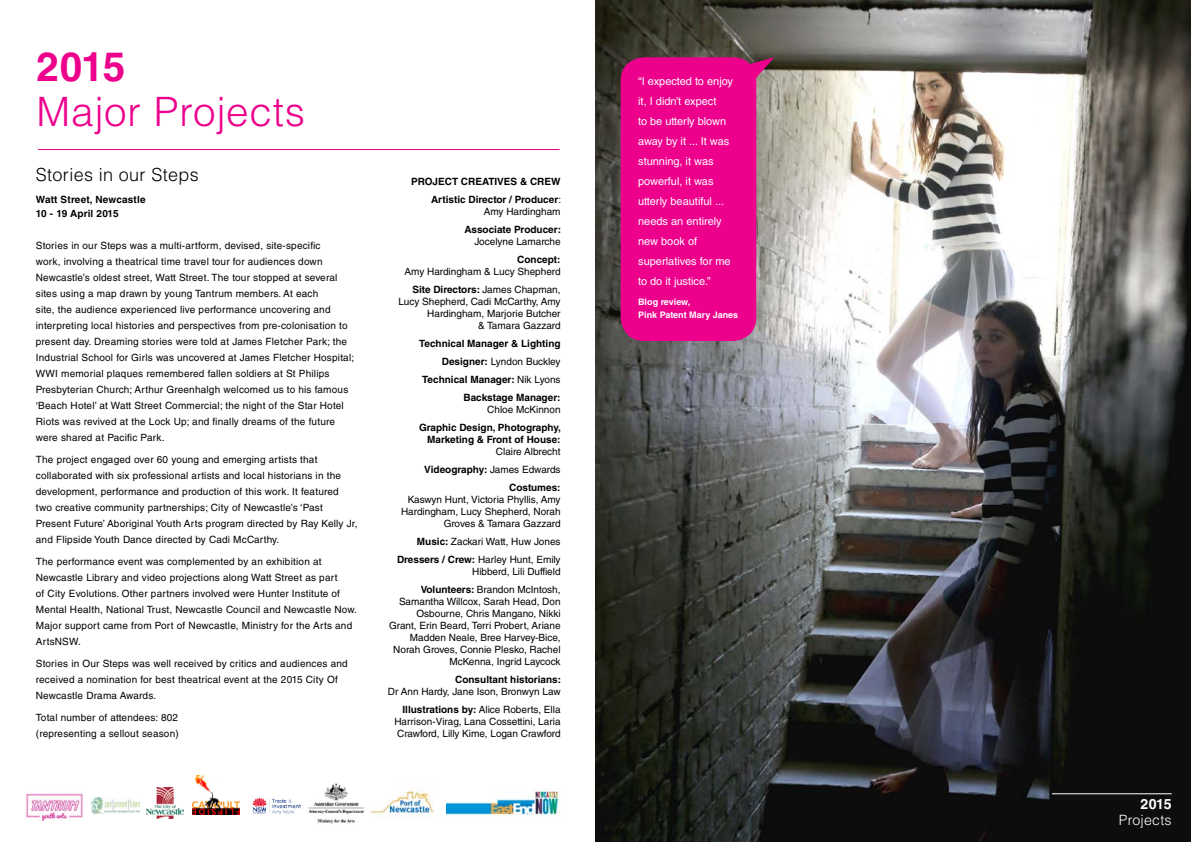
<style>
.page{position:relative;width:1191px;height:842px;background:#fff}
.page>*{position:absolute;margin:0;border:0;box-sizing:border-box;transform-origin:0 0}
.t1{font:300 40.5px "Helvetica LT Std";letter-spacing:.02em;color:#ec008c}
.t2{font:700 40.5px "Helvetica LT Std";color:#ec008c}
.t3{font:300 18px "Helvetica LT Std";letter-spacing:.02em;color:#000}
.t4{font:300 14.2px "Helvetica LT Std";letter-spacing:.02em;color:#fff}
.t5{font:700 14.2px "Helvetica LT Std";color:#fff}
.t6{font:11px/20px "Helvetica LT Std";color:#fff}
.t7{font:10px/16px "Helvetica LT Std";letter-spacing:.02em;color:#000}
.t8{font:10px/12px "Helvetica LT Std";color:#000;text-align:right}
.t9{font:700 10px/18px "Helvetica LT Std";color:#000;text-align:right}
.t10{font:700 10px/14px "Helvetica LT Std";letter-spacing:.02em;color:#000}
.t11{font:700 9px/13px "Helvetica LT Std";color:#fff}
.s1{font-weight:400}
.s2{font-weight:700}
</style>
<div class="page">
<hr style="left:38px;top:149px;width:521px;height:1px;background:#ec008c">
<img style="left:595px;top:0;width:596px;height:842px">
<hr style="left:1052px;top:794px;width:119px;height:1px;background:#fff">
<img style="left:25px;top:793px;width:58px;height:28px">
<img style="left:253px;top:797px;width:47px;height:16px">
<img style="left:91px;top:798px;width:48px;height:16px">
<img style="left:192px;top:776px;width:48px;height:38px">
<img style="left:370px;top:783px;width:64px;height:35px">
<img style="left:446px;top:789px;width:114px;height:28px">
<img style="left:308px;top:783px;width:56px;height:41px">
<img style="left:147px;top:787px;width:37px;height:32px">
<div style="left:620px;top:57px;width:136px;height:284px;background:#ec008c;border-radius:24px"></div>
<svg style="left:742px;top:57px;width:32px;height:26px"></svg>
<h1 class="t2" style="left:37px;top:42px;width:90px">2015</h1>
<h1 class="t1" style="left:37px;top:86px;width:270px">Major Projects</h1>
<h2 class="t3" style="left:36px;top:164px;width:164px">Stories in our Steps</h2>
<p class="t10" style="left:36px;top:192px;width:111px">Watt Street, Newcastle<br>10 - 19 April 2015</p>
<p class="t7" style="left:36px;top:238px;width:320px">Stories in our Steps was a multi-artform, devised, site-specific<br>work, involving a theatrical time travel tour for audiences down Newcastle’s oldest street, Watt Street. The tour stopped at several sites using a map drawn by young Tantrum members. At each<br>site, the audience experienced live performance uncovering and interpreting local histories and perspectives from pre-colonisation to present day. Dreaming stories were told at James Fletcher Park; the Industrial School for Girls was uncovered at James Fletcher Hospital; WWI memorial plaques remembered fallen soldiers at St Philips Presbyterian Church; Arthur Greenhalgh welcomed us to his famous ‘Beach Hotel’ at Watt Street Commercial; the night of the Star Hotel Riots was revived at the Lock Up; and finally dreams of the future were shared at Pacific Park.</p>
<p class="t7" style="left:36px;top:452px;width:323px">The project engaged over 60 young and emerging artists that collaborated with six professional artists and local historians in the development, performance and production of this work. It featured<br>two creative community partnerships; City of Newcastle’s ‘Past Present Future’ Aboriginal Youth Arts program directed by Ray Kelly Jr, and Flipside Youth Dance directed by Cadi McCarthy.</p>
<p class="t7" style="left:36px;top:554px;width:323px">The performance event was complemented by an exhibition at Newcastle Library and video projections along Watt Street as part<br>of City Evolutions. Other partners involved were Hunter Institute of Mental Health, National Trust, Newcastle Council and Newcastle Now.<br>Major support came from Port of Newcastle, Ministry for the Arts and ArtsNSW.</p>
<p class="t7" style="left:36px;top:656px;width:313px">Stories in Our Steps was well received by critics and audiences and received a nomination for best theatrical event at the 2015 City Of<br>Newcastle Drama Awards.</p>
<p class="t7" style="left:36px;top:710px;width:144px">Total number of attendees: 802 (representing a sellout season)</p>
<p class="t9" style="left:411px;top:172px;width:151px">PROJECT CREATIVES &amp; CREW<br>Artistic Director / Producer<span class="s1">:</span></p>
<p class="t8" style="left:484px;top:205px;width:78px">Amy Hardingham</p>
<p class="t9" style="left:464px;top:220px;width:98px">Associate Producer:</p>
<p class="t8" style="left:474px;top:235px;width:88px">Jocelyne Lamarche</p>
<p class="t9" style="left:517px;top:250px;width:45px">Concept:</p>
<p class="t8" style="left:404px;top:262px;width:158px;line-height:18px">Amy Hardingham &amp; Lucy Shepherd<br><span class="s2">Site Directors:</span> James Chapman,</p>
<p class="t8" style="left:398px;top:295px;width:164px">Lucy Shepherd, Cadi McCarthy, Amy<br>Hardingham, Marjorie Butcher<br>&amp; Tamara Gazzard</p>
<p class="t9" style="left:419px;top:334px;width:143px">Technical Manager &amp; Lighting<br>Designer: <span class="s1">Lyndon Buckley<br></span>Technical Manager: <span class="s1">Nik Lyons<br></span>Backstage Manager:</p>
<p class="t8" style="left:487px;top:403px;width:75px">Chloe McKinnon</p>
<p class="t9" style="left:419px;top:421px;width:143px;line-height:12px">Graphic Design, Photography,<br>Marketing &amp; Front of House:</p>
<p class="t8" style="left:424px;top:442px;width:138px;line-height:18px">Claire Albrecht<br><span class="s2">Videography:</span> James Edwards<br><span class="s2">Costumes:</span></p>
<p class="t8" style="left:401px;top:493px;width:161px">Kaswyn Hunt, Victoria Phyllis, Amy<br>Hardingham, Lucy Shepherd, Norah<br>Groves &amp; Tamara Gazzard</p>
<p class="t8" style="left:397px;top:532px;width:165px;line-height:18px"><span class="s2">Music:</span> Zackari Watt, Huw Jones<br><span class="s2">Dressers / Crew:</span> Harley Hunt, Emily</p>
<p class="t8" style="left:421px;top:562px;width:141px;line-height:18px">Hibberd, Lili Duffield<br><span class="s2">Volunteers:</span> Brandon McIntosh,</p>
<p class="t8" style="left:389px;top:595px;width:173px">Samantha Willcox, Sarah Head, Don Osbourne, Chris Mangano, Nikki Grant, Erin Beard, Terri Probert, Ariane Madden Neale, Bree Harvey-Bice, Norah Groves, Connie Plesko, Rachel McKenna, Ingrid Laycock</p>
<p class="t9" style="left:455px;top:670px;width:107px">Consultant historians:</p>
<p class="t8" style="left:388px;top:682px;width:174px;line-height:18px">Dr Ann Hardy, Jane Ison, Bronwyn Law<br><span class="s2">Illustrations by:</span> Alice Roberts, Ella</p>
<p class="t8" style="left:394px;top:715px;width:168px;text-align:left">Harrison-Virag, Lana Cossettini, Laria<br>Crawford, Lilly Kime, Logan Crawford</p>
<p class="t6" style="left:638px;top:71px;width:96px">“I expected to enjoy it, I didn’t expect<br>to be utterly blown away by it ... It was stunning, it was powerful, it was utterly beautiful ... needs an entirely new book of superlatives for me to do it justice.”</p>
<p class="t11" style="left:638px;top:295px;width:102px">Blog review,<br>Pink Patent Mary Janes</p>
<h3 class="t5" style="left:1140px;top:796px;width:33px">2015</h3>
<h3 class="t4" style="left:1118px;top:811px;width:54px">Projects</h3>
</div>
